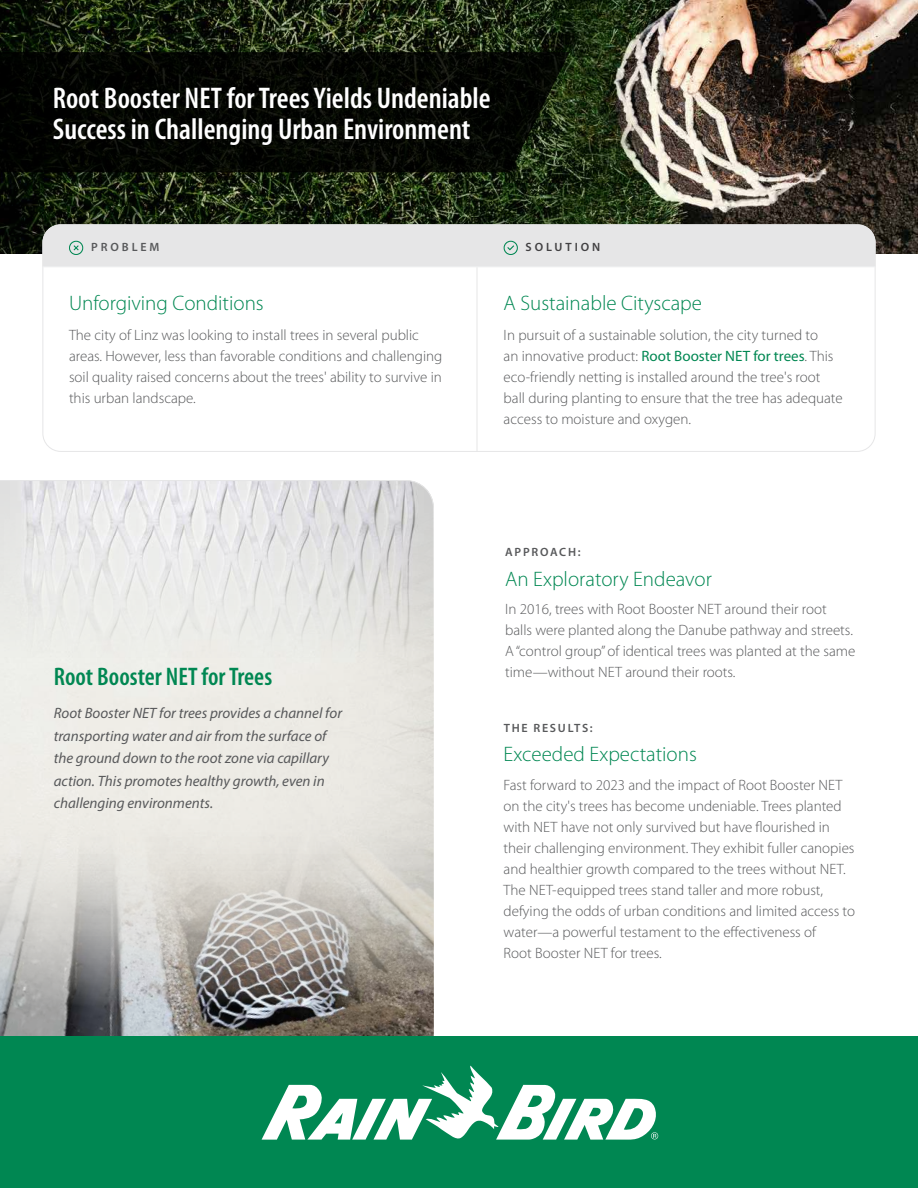
<style>
.page{position:relative;width:918px;height:1188px;background:#fff}
.page>*{position:absolute;margin:0;border:0;box-sizing:border-box;transform-origin:0 0}
.t1{font:600 condensed 30px/31.5px "Myriad Pro";color:#fff}
.t2{font:600 condensed 25.5px "Myriad Pro";color:#008752}
.t3{font:300 21px "Myriad Pro";color:#008752}
.t4{font:300 15px/21px "Myriad Pro";color:#58595b}
.t5{font:italic 15px/22.5px "Myriad Pro";color:#58595b}
.t6{font:600 12px "Myriad Pro";letter-spacing:.145em;color:#58595b}
.t7{font:600 12px "Myriad Pro";letter-spacing:.245em;color:#414042}
.t8{font:600 12px "Myriad Pro";letter-spacing:.245em;color:#58595b}
.s1{font-weight:400;color:#008752}
</style>
<div class="page">
<img style="left:0;top:808px;width:434px;height:228px">
<div style="left:0;top:1036px;width:918px;height:152px;background:#008752"></div>
<svg style="left:261px;top:1066px;width:397px;height:74px"></svg>
<img style="left:0;top:0;width:918px;height:254px">
<svg style="left:0;top:52px;width:570px;height:120px;background:#070a04"></svg>
<div style="left:42px;top:224px;width:834px;height:43px;background:#e6e6e7"></div>
<hr style="left:477px;top:264px;width:1px;height:188px;background:#e6e6e7">
<hr style="left:42px;top:267px;width:834px;height:1px;background:#f1f2f3">
<svg style="left:0;top:480px;width:434px;height:178px;background:#e5e5e4"></svg>
<h1 class="t1" style="left:53px;top:83px;width:439px">Root Booster NET for Trees Yields Undeniable<br>Success in Challenging Urban Environment</h1>
<p class="t8" style="left:91px;top:240px;width:70px">PROBLEM</p>
<h3 class="t3" style="left:69px;top:291px;width:196px">Unforgiving Conditions</h3>
<p class="t4" style="left:69px;top:325px;width:375px">The city of Linz was looking to install trees in several public areas. However, less than favorable conditions and challenging soil quality raised concerns about the trees' ability to survive in this urban landscape.</p>
<p class="t7" style="left:526px;top:240px;width:76px">SOLUTION</p>
<h3 class="t3" style="left:504px;top:291px;width:200px">A Sustainable Cityscape</h3>
<p class="t4" style="left:504px;top:325px;width:341px">In pursuit of a sustainable solution, the city turned to<br>an innovative product: <span class="s1">Root Booster NET for trees</span>. This eco-friendly netting is installed around the tree's root ball during planting to ensure that the tree has adequate access to moisture and oxygen.</p>
<h2 class="t2" style="left:54px;top:662px;width:220px">Root Booster NET for Trees</h2>
<p class="t5" style="left:54px;top:702px;width:290px">Root Booster NET for trees provides a channel for transporting water and air from the surface of the ground down to the root zone via capillary action. This promotes healthy growth, even in challenging environments.</p>
<p class="t6" style="left:505px;top:545px;width:77px">APPROACH:</p>
<h3 class="t3" style="left:505px;top:567px;width:208px">An Exploratory Endeavor</h3>
<p class="t4" style="left:505px;top:599px;width:352px">In 2016, trees with Root Booster NET around their root balls were planted along the Danube pathway and streets.<br>A “control group” of identical trees was planted at the same time—without NET around their roots.</p>
<p class="t6" style="left:504px;top:720px;width:91px">THE RESULTS:</p>
<h3 class="t3" style="left:504px;top:742px;width:195px">Exceeded Expectations</h3>
<p class="t4" style="left:504px;top:774px;width:353px">Fast forward to 2023 and the impact of Root Booster NET on the city's trees has become undeniable. Trees planted with NET have not only survived but have flourished in their challenging environment. They exhibit fuller canopies and healthier growth compared to the trees without NET.<br>The NET-equipped trees stand taller and more robust, defying the odds of urban conditions and limited access to water—a powerful testament to the effectiveness of<br>Root Booster NET for trees.</p>
</div>
